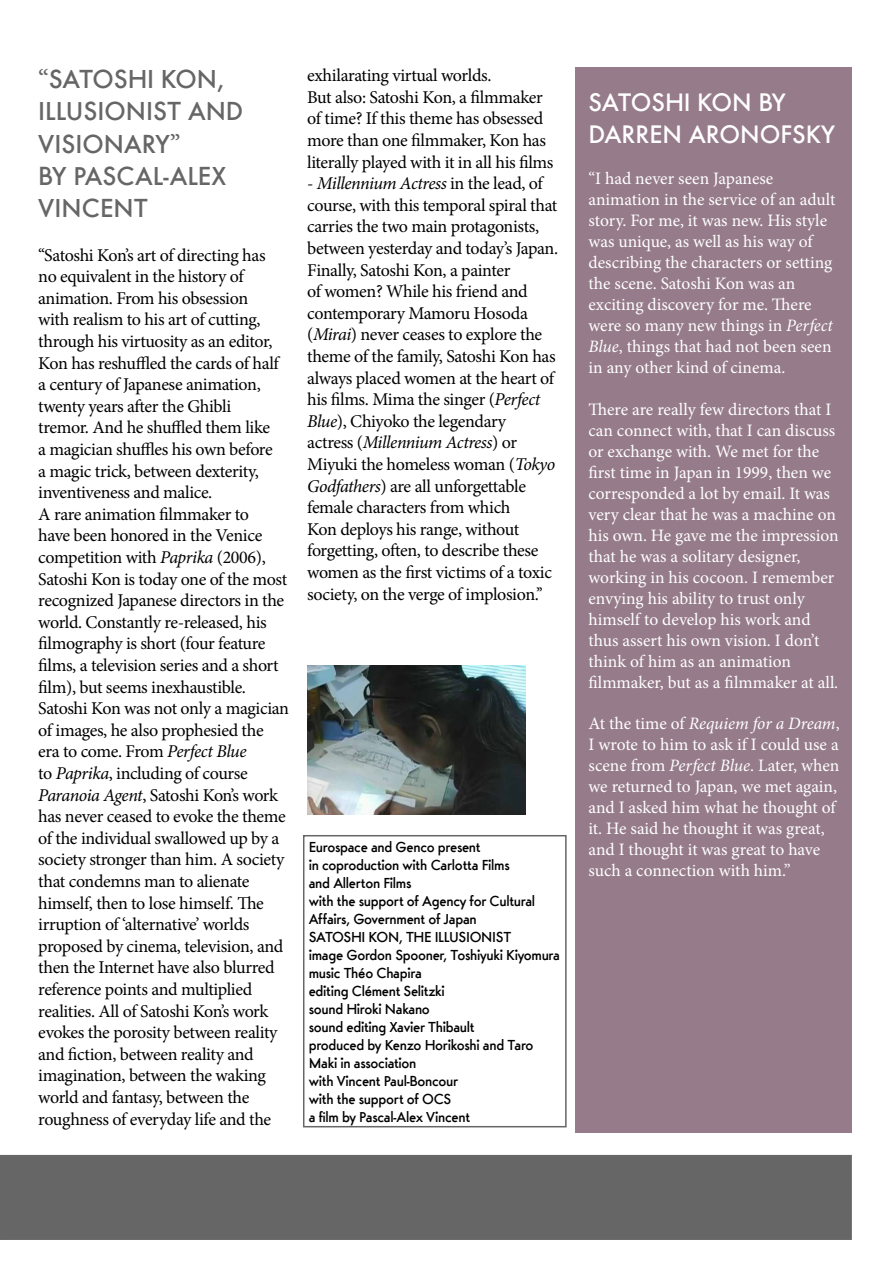
<style>
.page{position:relative;width:893px;height:1263px;background:#fff}
.page>*{position:absolute;margin:0;border:0;box-sizing:border-box;transform-origin:0 0}
.t1{font:500 27px/32.4px "Futura Ridendo";color:#656665}
.t2{font:500 26.25px/31.5px "Futura Ridendo";color:#fff}
.t3{font:18px/21.6px "Minion Pro";letter-spacing:-.02em;color:#000}
.t4{font:17.4px/21px "Minion Pro";letter-spacing:-.005em;color:#fff}
.t5{font:500 15px/18px "Futura Ridendo";letter-spacing:-.02em;color:#000}
.s1{font-family:"Minion Pro"}
.s2{font-style:italic}
</style>
<div class="page">
<img style="left:308px;top:666px;width:217px;height:148px">
<div style="left:1px;top:1156px;width:850px;height:83px;background:#666"></div>
<div style="left:575px;top:67px;width:276px;height:1065px;background:#967b8a"></div>
<div style="left:303px;top:835px;width:264px;height:292px;border:2px solid #656665"></div>
<h1 class="t1" style="left:38px;top:62px;width:207px"><span class="s1">‘‘</span>SATOSHI KON,<br>ILLUSIONIST AND<br>VISIONARY<span class="s1">’’<br></span>BY PASCAL-ALEX<br>VINCENT</h1>
<p class="t3" style="left:38px;top:244px;width:252px">‘‘Satoshi Kon’s art of directing has<br>no equivalent in the history of animation. From his obsession<br>with realism to his art of cutting, through his virtuosity as an editor, Kon has reshuffled the cards of half a century of Japanese animation, twenty years after the Ghibli<br>tremor. And he shuffled them like<br>a magician shuffles his own before<br>a magic trick, between dexterity, inventiveness and malice.<br>A rare animation filmmaker to<br>have been honored in the Venice competition with <span class="s2">Paprika</span> (2006), Satoshi Kon is today one of the most recognized Japanese directors in the world. Constantly re-released, his filmography is short (four feature films, a television series and a short film), but seems inexhaustible.<br>Satoshi Kon was not only a magician of images, he also prophesied the era to come. From <span class="s2">Perfect Blue<br></span>to <span class="s2">Paprika</span>, including of course <span class="s2">Paranoia Agent</span>, Satoshi Kon’s work has never ceased to evoke the theme of the individual swallowed up by a society stronger than him. A society that condemns man to alienate himself, then to lose himself. The irruption of ‘alternative’ worlds proposed by cinema, television, and then the Internet have also blurred reference points and multiplied realities. All of Satoshi Kon’s work evokes the porosity between reality and fiction, between reality and imagination, between the waking world and fantasy, between the roughness of everyday life and the</p>
<p class="t3" style="left:307px;top:65px;width:248px">exhilarating virtual worlds.<br>But also: Satoshi Kon, a filmmaker of time? If this theme has obsessed more than one filmmaker, Kon has literally played with it in all his films</p>
<p class="t3" style="left:307px;top:173px;width:252px">- <span class="s2">Millennium Actress</span> in the lead, of course, with this temporal spiral that carries the two main protagonists, between yesterday and today’s Japan.<br>Finally, Satoshi Kon, a painter<br>of women? While his friend and contemporary Mamoru Hosoda (<span class="s2">Mirai</span>) never ceases to explore the theme of the family, Satoshi Kon has always placed women at the heart of his films. Mima the singer (<span class="s2">Perfect Blue</span>), Chiyoko the legendary<br>actress (<span class="s2">Millennium Actress</span>) or Miyuki the homeless woman (<span class="s2">Tokyo Godfathers</span>) are all unforgettable female characters from which<br>Kon deploys his range, without forgetting, often, to describe these women as the first victims of a toxic society, on the verge of implosion.’’</p>
<p class="t5" style="left:309px;top:837px;width:253px">Eurospace and Genco present<br>in coproduction with Carlotta Films<br>and Allerton Films<br>with the support of Agency for Cultural<br>Affairs, Government of Japan<br>SATOSHI KON, THE ILLUSIONIST<br>image Gordon Spooner, Toshiyuki Kiyomura music Théo Chapira<br>editing Clément Selitzki<br>sound Hiroki Nakano<br>sound editing Xavier Thibault<br>produced by Kenzo Horikoshi and Taro<br>Maki in association<br>with Vincent Paul-Boncour<br>with the support of OCS<br>a film by Pascal-Alex Vincent</p>
<h2 class="t2" style="left:588px;top:86px;width:248px">SATOSHI KON BY<br>DARREN ARONOFSKY</h2>
<p class="t4" style="left:588px;top:168px;width:248px">‘‘I had never seen Japanese animation in the service of an adult story. For me, it was new. His style was unique, as well as his way of describing the characters or setting the scene. Satoshi Kon was an exciting discovery for me. There were so many new things in <span class="s2">Perfect<br>Blue</span>, things that had not been seen in any other kind of cinema.</p>
<p class="t4" style="left:588px;top:399px;width:252px">There are really few directors that I can connect with, that I can discuss or exchange with. We met for the first time in Japan in 1999, then we corresponded a lot by email. It was very clear that he was a machine on his own. He gave me the impression that he was a solitary designer, working in his cocoon. I remember envying his ability to trust only himself to develop his work and thus assert his own vision. I don’t think of him as an animation filmmaker, but as a filmmaker at all.</p>
<p class="t4" style="left:588px;top:713px;width:253px">At the time of <span class="s2">Requiem for a Dream</span>, I wrote to him to ask if I could use a scene from <span class="s2">Perfect Blue</span>. Later, when we returned to Japan, we met again, and I asked him what he thought of it. He said he thought it was great, and I thought it was great to have such a connection with him.’’</p>
</div>
